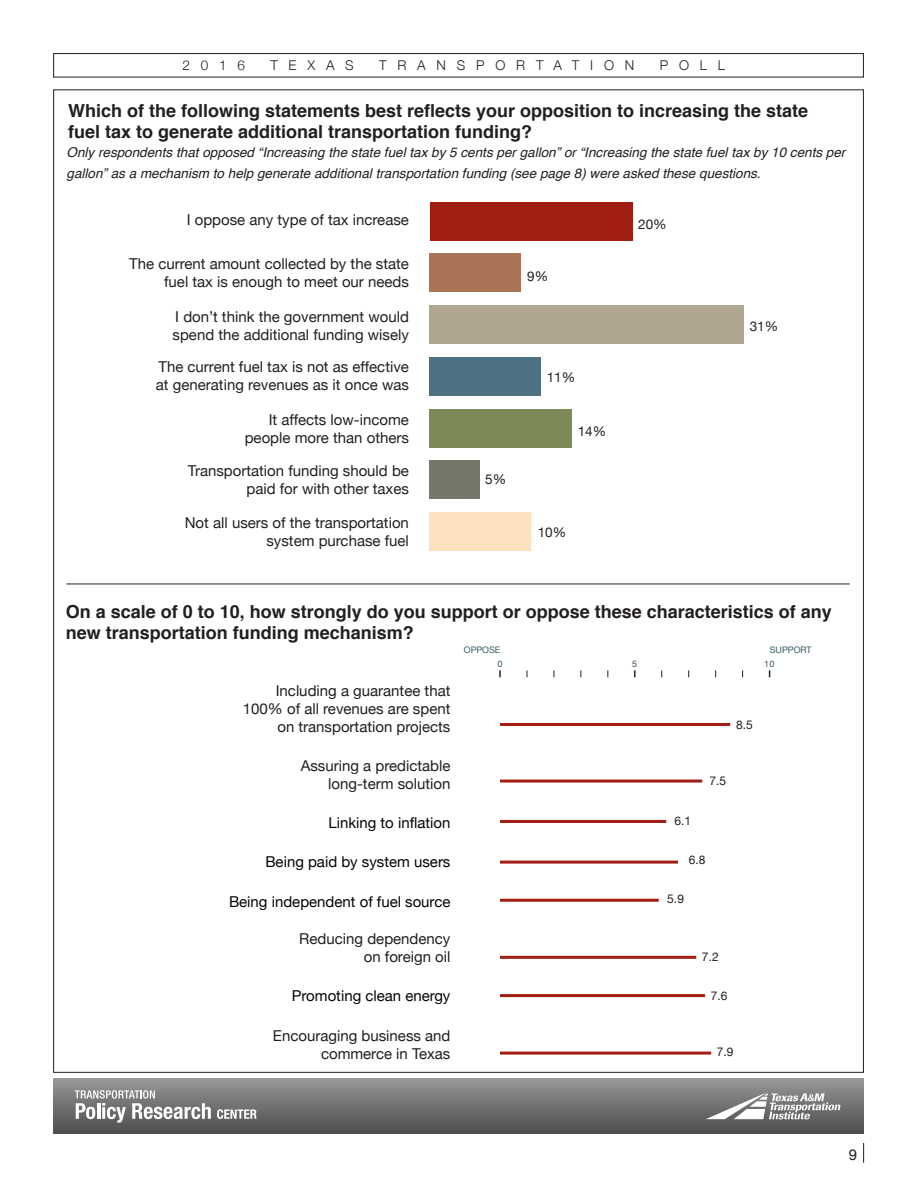
<style>
.page{position:relative;width:918px;height:1188px;background:#fff}
.page>*{position:absolute;margin:0;border:0;box-sizing:border-box;transform-origin:0 0}
.t1{font:700 18px/21px "Helvetica";color:#231f20}
.t2{font:15px/18px "Helvetica Neue";color:#231f20;text-align:right}
.t3{font:15px/18px "Helvetica Neue";color:#211e1e;text-align:right}
.t4{font:15px "Helvetica Neue";color:#050504}
.t5{font:italic 13.5px/21px "Helvetica";color:#231f20}
.t6{font:300 13.5px "Helvetica Neue";letter-spacing:.8em;color:#231f20}
.t7{font:13.5px "Helvetica Neue";color:#231f20}
.t8{font:12px "Helvetica Neue";color:#231f20}
.t9{font:9px "Helvetica Neue";color:#325d65}
.t10{font:9px "Helvetica Neue";color:#305b63}
</style>
<div class="page">
<svg style="left:863px;top:1143px;width:1px;height:20px"></svg>
<div style="left:53px;top:53px;width:811px;height:24px;border:1px solid #231f20"></div>
<div style="left:54px;top:1079px;width:810px;height:54px;background:linear-gradient(to bottom,#969696,#505050)"></div>
<svg style="left:75px;top:1090px;width:136px;height:33px"></svg>
<svg style="left:217px;top:1109px;width:40px;height:10px"></svg>
<svg style="left:706px;top:1093px;width:134px;height:26px"></svg>
<hr style="left:66px;top:584px;width:784px;height:1px;background:#231f20">
<div style="left:430px;top:512px;width:101px;height:39px;background:#fee0bf"></div>
<div style="left:430px;top:461px;width:50px;height:38px;background:#767669"></div>
<div style="left:430px;top:409px;width:142px;height:39px;background:#7e8958"></div>
<div style="left:430px;top:357px;width:111px;height:39px;background:#4e7282"></div>
<div style="left:430px;top:305px;width:314px;height:39px;background:#b0a690"></div>
<div style="left:430px;top:254px;width:91px;height:38px;background:#a97355"></div>
<div style="left:430px;top:202px;width:202px;height:39px;background:#a01e12"></div>
<svg style="left:499px;top:670px;width:2px;height:7px"></svg>
<svg style="left:634px;top:670px;width:2px;height:7px"></svg>
<hr style="left:500px;top:723px;width:230px;height:3px;background:#a01e12">
<hr style="left:500px;top:780px;width:202px;height:3px;background:#a01e12">
<hr style="left:500px;top:994px;width:205px;height:3px;background:#a01e12">
<hr style="left:500px;top:1052px;width:211px;height:3px;background:#a01e12">
<hr style="left:500px;top:899px;width:159px;height:3px;background:#a01e12">
<hr style="left:500px;top:861px;width:178px;height:3px;background:#a01e12">
<hr style="left:500px;top:820px;width:166px;height:3px;background:#a01e12">
<hr style="left:500px;top:956px;width:196px;height:3px;background:#a01e12">
<p class="t6" style="left:183px;top:55px;width:64px">2016</p>
<p class="t6" style="left:270px;top:55px;width:85px">TEXAS</p>
<p class="t6" style="left:379px;top:55px;width:257px">TRANSPORTATION</p>
<p class="t6" style="left:660px;top:55px;width:67px">POLL</p>
<p class="t1" style="left:68px;top:100px;width:742px">Which of the following statements best reflects your opposition to increasing the state fuel tax to generate additional transportation funding?</p>
<p class="t5" style="left:67px;top:142px;width:780px">Only respondents that opposed “Increasing the state fuel tax by 5 cents per gallon” or “Increasing the state fuel tax by 10 cents per gallon” as a mechanism to help generate additional transportation funding (see page 8) were asked these questions.</p>
<p class="t2" style="left:187px;top:211px;width:224px">I oppose any type of tax increase</p>
<p class="t2" style="left:129px;top:255px;width:281px">The current amount collected by the state fuel tax is enough to meet our needs</p>
<p class="t2" style="left:173px;top:308px;width:238px;text-align:left">I don’t think the government would spend the additional funding wisely</p>
<p class="t2" style="left:156px;top:358px;width:255px;text-align:left">The current fuel tax is not as effective at generating revenues as it once was</p>
<p class="t2" style="left:245px;top:412px;width:166px">It affects low-income people more than others</p>
<p class="t2" style="left:188px;top:462px;width:223px">Transportation funding should be paid for with other taxes</p>
<p class="t2" style="left:185px;top:515px;width:226px">Not all users of the transportation system purchase fuel</p>
<p class="t7" style="left:527px;top:266px;width:23px">9%</p>
<p class="t7" style="left:638px;top:214px;width:30px">20%</p>
<p class="t7" style="left:485px;top:470px;width:23px">5%</p>
<p class="t7" style="left:547px;top:368px;width:30px">11%</p>
<p class="t7" style="left:578px;top:422px;width:30px">14%</p>
<p class="t7" style="left:538px;top:523px;width:30px">10%</p>
<p class="t7" style="left:750px;top:316px;width:30px">31%</p>
<p class="t1" style="left:66px;top:602px;width:768px">On a scale of 0 to 10, how strongly do you support or oppose these characteristics of any new transportation funding mechanism?</p>
<p class="t3" style="left:243px;top:683px;width:209px">Including a guarantee that<br>100% of all revenues are spent on transportation projects</p>
<p class="t3" style="left:301px;top:758px;width:151px">Assuring a predictable long-term solution</p>
<p class="t4" style="left:328px;top:812px;width:124px">Linking to inflation</p>
<p class="t4" style="left:265px;top:851px;width:187px">Being paid by system users</p>
<p class="t4" style="left:229px;top:891px;width:223px">Being independent of fuel source</p>
<p class="t3" style="left:299px;top:930px;width:153px">Reducing dependency on foreign oil</p>
<p class="t4" style="left:292px;top:985px;width:160px">Promoting clean energy</p>
<p class="t3" style="left:273px;top:1028px;width:179px">Encouraging business and commerce in Texas</p>
<p class="t9" style="left:464px;top:644px;width:38px">OPPOSE</p>
<p class="t9" style="left:770px;top:644px;width:43px">SUPPORT</p>
<p class="t10" style="left:498px;top:658px;width:7px">0</p>
<p class="t10" style="left:632px;top:658px;width:7px">5</p>
<p class="t10" style="left:764px;top:658px;width:12px">10</p>
<p class="t8" style="left:736px;top:716px;width:18px">8.5</p>
<p class="t8" style="left:675px;top:812px;width:18px">6.1</p>
<p class="t8" style="left:709px;top:772px;width:18px">7.5</p>
<p class="t8" style="left:689px;top:852px;width:18px">6.8</p>
<p class="t8" style="left:667px;top:891px;width:18px">5.9</p>
<p class="t8" style="left:702px;top:948px;width:18px">7.2</p>
<p class="t8" style="left:711px;top:987px;width:18px">7.6</p>
<p class="t8" style="left:717px;top:1043px;width:18px">7.9</p>
<p class="t2" style="left:849px;top:1146px;width:10px">9</p>
</div>
